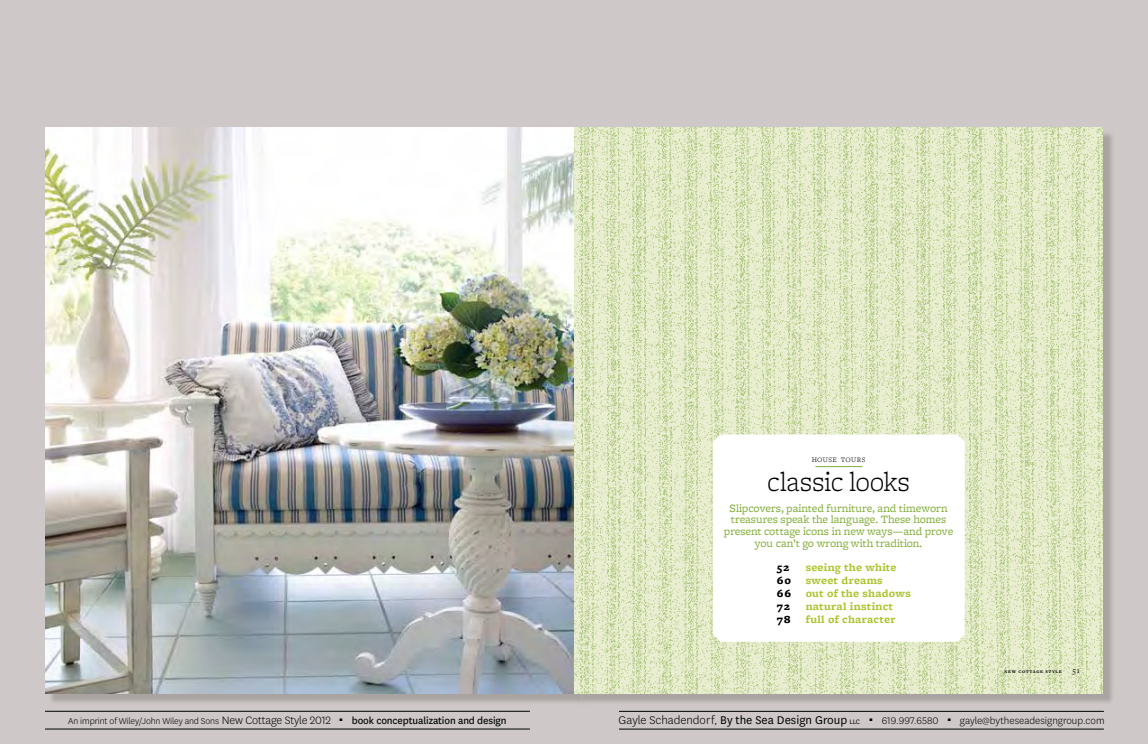
<style>
.page{position:relative;width:1148px;height:744px;background:#fff}
.page>*{position:absolute;margin:0;border:0;box-sizing:border-box;transform-origin:0 0}
.t1{font:300 29px "Freight Micro Pro";letter-spacing:-.01em;color:#000}
.t2{font:13.12px "National";color:#000}
.t3{font:11.62px/11.6px "Freight Micro Pro";letter-spacing:-.005em;color:#81ad38;text-align:center}
.t4{font:700 11.25px "Freight Micro Pro";letter-spacing:.02em;color:#adc32b}
.t5{font:300 11.25px "National";color:#000}
.t6{font:900 11.25px "Freight Micro Pro";letter-spacing:.075em;color:#000}
.t7{font:300 10px "National";letter-spacing:-.01em;color:#000}
.t8{font:300 9.62px "Freight Text Pro";letter-spacing:.04em;color:#000}
.t9{font:8px "Freight Text Pro";color:#000}
.t10{font:700 5.62px "Freight Text Pro";letter-spacing:.1em;color:#000}
.s1{font-size:12.5px}
.s2{font-weight:400;font-size:11.25px}
.s3{font-weight:300}
.s4{font-size:7.5px}
.s5{font-size:8.75px}
</style>
<div class="page">
<div style="left:0;top:0;width:1148px;height:743px;background:#cec9c8"></div>
<hr style="left:619px;top:728px;width:484px;height:1px;background:#000">
<hr style="left:619px;top:711px;width:484px;height:1px;background:#000">
<img style="left:45px;top:128px;width:529px;height:565px">
<svg style="left:577px;top:131px;width:535px;height:572px;fill:#aca6a4"></svg>
<svg style="left:574px;top:128px;width:528px;height:565px;fill:#e6eccc"></svg>
<div style="left:713px;top:434px;width:251px;height:207px;background:#fff"></div>
<hr style="left:815px;top:466px;width:47px;height:1px;background:#81ad38">
<hr style="left:45px;top:728px;width:485px;height:1px;background:#000">
<hr style="left:45px;top:711px;width:485px;height:1px;background:#000">
<p class="t7" style="left:68px;top:714px;width:440px">An imprint of Wiley/John Wiley and Sons <span class="s1">New Cottage Style 2012</span> <sup>.</sup> <span class="s2">book conceptualization and design</span></p>
<p class="t8" style="left:811px;top:452px;width:55px">house tours</p>
<h1 class="t1" style="left:767px;top:461px;width:144px">classic looks</h1>
<p class="t3" style="left:724px;top:501px;width:231px">Slipcovers, painted furniture, and timeworn treasures speak the language. These homes present cottage icons in new ways—and prove you can’t go wrong with tradition.</p>
<p class="t6" style="left:776px;top:559px;width:14px">52</p>
<p class="t4" style="left:805px;top:559px;width:92px">seeing the white</p>
<p class="t6" style="left:776px;top:572px;width:16px">60</p>
<p class="t4" style="left:805px;top:572px;width:79px">sweet dreams</p>
<p class="t6" style="left:776px;top:585px;width:16px">66</p>
<p class="t4" style="left:805px;top:585px;width:107px">out of the shadows</p>
<p class="t6" style="left:776px;top:598px;width:15px">72</p>
<p class="t4" style="left:805px;top:598px;width:89px">natural instinct</p>
<p class="t6" style="left:776px;top:611px;width:16px">78</p>
<p class="t4" style="left:805px;top:611px;width:91px">full of character</p>
<p class="t10" style="left:1004px;top:667px;width:59px">new cottage style</p>
<p class="t9" style="left:1072px;top:664px;width:9px">51</p>
<p class="t2" style="left:618px;top:711px;width:243px"><span class="s3">Gayle Schadendorf,</span> By the Sea Design Group <span class="s4">LLC</span></p>
<p class="t5" style="left:867px;top:713px;width:239px"><sup>.</sup> 619.997.6580 <sup>.</sup> gayle<span class="s5">@</span>bytheseadesigngroup.com</p>
</div>
